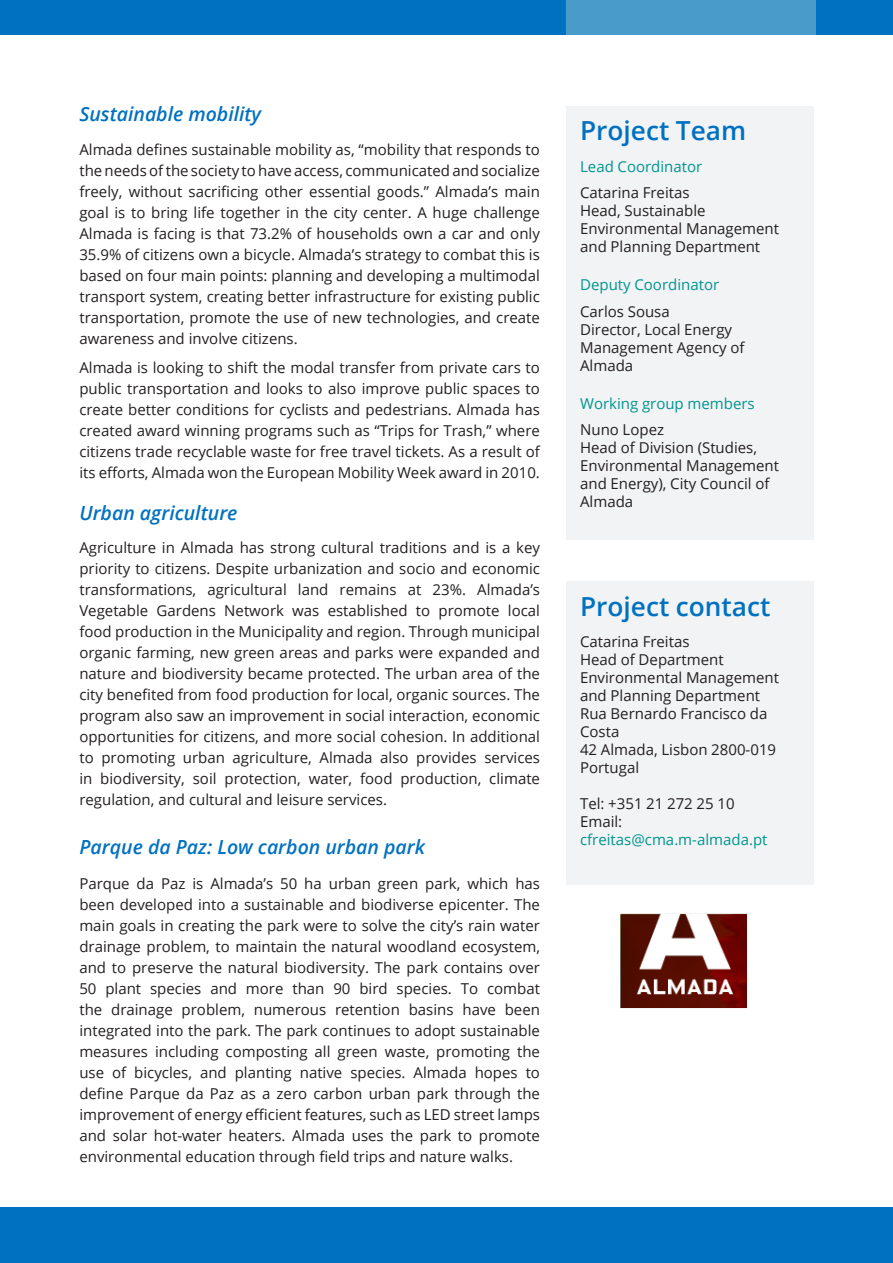
<style>
.page{position:relative;width:893px;height:1263px;background:#fff}
.page>*{position:absolute;margin:0;border:0;box-sizing:border-box;transform-origin:0 0}
.Box_Heading{font:600 26.25px "Open Sans";color:#0071c1}
.t1{font:italic 600 19.5px "Open Sans";color:#0071c1}
.Box_Text{font:15px/21px "Open Sans";color:#231f20;text-align:justify}
.Box_Text_Key_Contact{font:15px/18px "Open Sans";color:#231f20}
.Box_Heading-2{font:15px "Open Sans";color:#009590}
.Box_Text_Key_Contact-2{font:15px "Open Sans";color:#009590}
</style>
<div class="page">
<div style="left:0;top:1208px;width:893px;height:55px;background:#0071c1"></div>
<img style="left:0;top:0;width:816px;height:34px">
<div style="left:566px;top:581px;width:247px;height:303px;background:#f2f3f4"></div>
<div style="left:566px;top:106px;width:248px;height:434px;background:#f2f3f4"></div>
<div style="left:816px;top:0;width:77px;height:34px;background:#0070c0"></div>
<img style="left:621px;top:914px;width:126px;height:95px">
<p class="t1" style="left:79px;top:101px;width:183px">Sustainable mobility</p>
<p class="Box_Text" style="left:79px;top:138px;width:462px">Almada defines sustainable mobility as, “mobility that responds to the needs of the society to have access, communicated and socialize freely, without sacrificing other essential goods.” Almada’s main goal is to bring life together in the city center. A huge challenge Almada is facing is that 73.2% of households own a car and only 35.9% of citizens own a bicycle. Almada’s strategy to combat this is based on four main points: planning and developing a multimodal transport system, creating better infrastructure for existing public transportation, promote the use of new technologies, and create awareness and involve citizens.</p>
<p class="Box_Text" style="left:79px;top:357px;width:462px">Almada is looking to shift the modal transfer from private cars to public transportation and looks to also improve public spaces to create better conditions for cyclists and pedestrians. Almada has created award winning programs such as “Trips for Trash,” where citizens trade recyclable waste for free travel tickets. As a result of its efforts, Almada won the European Mobility Week award in 2010.</p>
<p class="t1" style="left:79px;top:499px;width:160px">Urban agriculture</p>
<p class="Box_Text" style="left:79px;top:537px;width:462px">Agriculture in Almada has strong cultural traditions and is a key priority to citizens. Despite urbanization and socio and economic transformations, agricultural land remains at 23%. Almada’s Vegetable Gardens Network was established to promote local food production in the Municipality and region. Through municipal organic farming, new green areas and parks were expanded and nature and biodiversity became protected. The urban area of the city benefited from food production for local, organic sources. The program also saw an improvement in social interaction, economic opportunities for citizens, and more social cohesion. In additional to promoting urban agriculture, Almada also provides services in biodiversity, soil protection, water, food production, climate regulation, and cultural and leisure services.</p>
<p class="t1" style="left:79px;top:833px;width:347px">Parque da Paz: Low carbon urban park</p>
<p class="Box_Text" style="left:79px;top:872px;width:462px">Parque da Paz is Almada’s 50 ha urban green park, which has been developed into a sustainable and biodiverse epicenter. The main goals in creating the park were to solve the city’s rain water drainage problem, to maintain the natural woodland ecosystem, and to preserve the natural biodiversity. The park contains over 50 plant species and more than 90 bird species. To combat the drainage problem, numerous retention basins have been integrated into the park. The park continues to adopt sustainable measures including composting all green waste, promoting the use of bicycles, and planting native species. Almada hopes to define Parque da Paz as a zero carbon urban park through the improvement of energy efficient features, such as LED street lamps and solar hot-water heaters. Almada uses the park to promote environmental education through field trips and nature walks.</p>
<p class="Box_Heading" style="left:580px;top:113px;width:168px">Project Team</p>
<p class="Box_Heading-2" style="left:580px;top:156px;width:124px">Lead Coordinator</p>
<p class="Box_Text" style="left:580px;top:182px;width:111px">Catarina Freitas</p>
<p class="Box_Text" style="left:580px;top:201px;width:200px;line-height:18px;text-align:left">Head, Sustainable<br>Environmental Management and Planning Department</p>
<p class="Box_Heading-2" style="left:580px;top:275px;width:141px">Deputy Coordinator</p>
<p class="Box_Text" style="left:580px;top:300px;width:91px">Carlos Sousa</p>
<p class="Box_Text" style="left:580px;top:320px;width:166px;line-height:18px;text-align:left">Director, Local Energy<br>Management Agency of<br>Almada</p>
<p class="Box_Heading-2" style="left:580px;top:393px;width:176px">Working group members</p>
<p class="Box_Text" style="left:580px;top:419px;width:85px">Nuno Lopez</p>
<p class="Box_Text" style="left:580px;top:439px;width:200px;line-height:18px;text-align:left">Head of Division (Studies,<br>Environmental Management and Energy), City Council of<br>Almada</p>
<p class="Box_Heading" style="left:580px;top:588px;width:192px">Project contact</p>
<p class="Box_Text_Key_Contact" style="left:580px;top:632px;width:111px">Catarina Freitas</p>
<p class="Box_Text_Key_Contact" style="left:580px;top:650px;width:145px">Head of Department</p>
<p class="Box_Text" style="left:580px;top:668px;width:200px;line-height:18px">Environmental Management and Planning Department</p>
<p class="Box_Text_Key_Contact" style="left:580px;top:704px;width:189px">Rua Bernardo Francisco da<br>Costa</p>
<p class="Box_Text_Key_Contact" style="left:580px;top:740px;width:198px">42 Almada, Lisbon 2800-019</p>
<p class="Box_Text_Key_Contact" style="left:580px;top:758px;width:61px">Portugal</p>
<p class="Box_Text_Key_Contact" style="left:580px;top:794px;width:156px">Tel: +351 21 272 25 10</p>
<p class="Box_Text_Key_Contact" style="left:580px;top:812px;width:44px">Email:</p>
<p class="Box_Text_Key_Contact-2" style="left:580px;top:829px;width:189px">cfreitas@cma.m-almada.pt</p>
</div>
